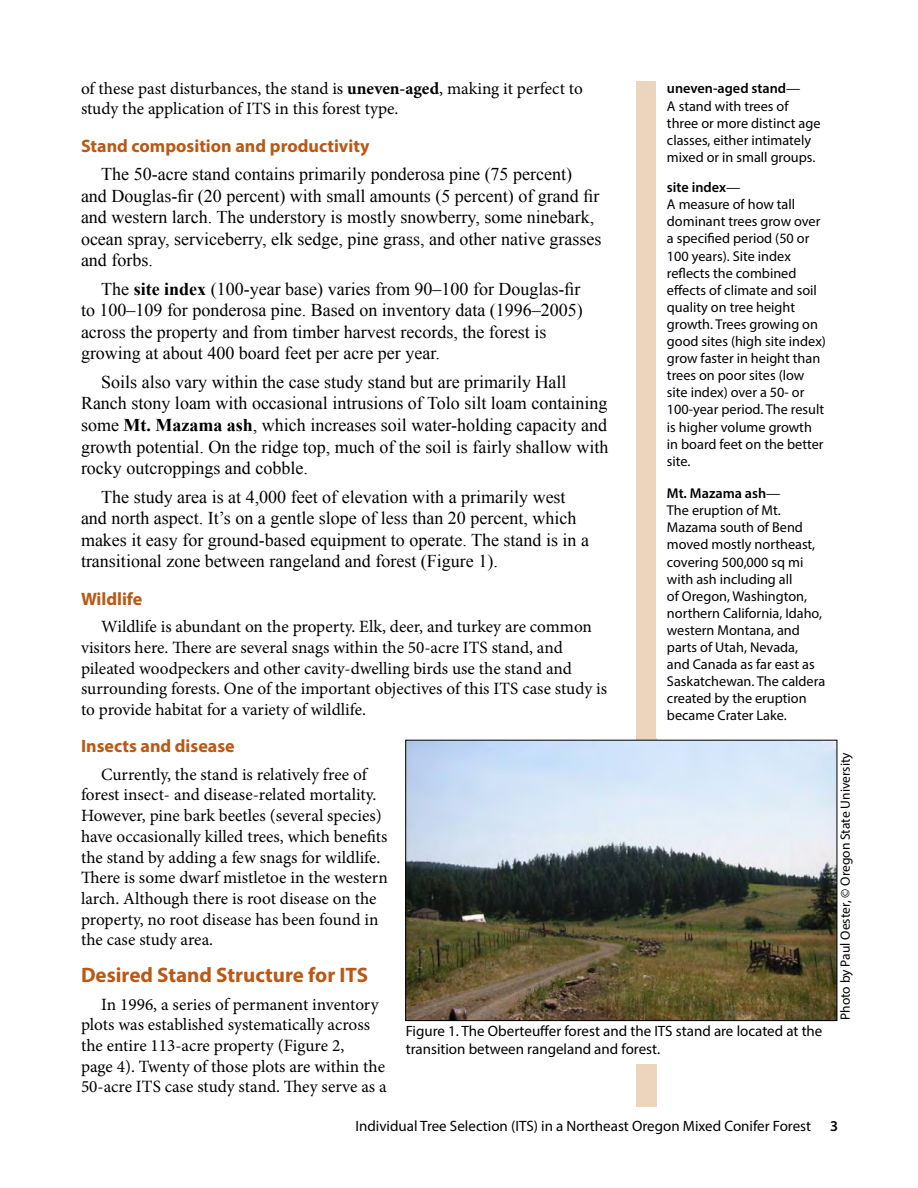
<style>
.page{position:relative;width:918px;height:1188px;background:#fff}
.page>*{position:absolute;margin:0;border:0;box-sizing:border-box;transform-origin:0 0}
.Subhead_1{font:700 21px "Myriad Pro";color:#b95915}
.Body_text{font:18px/21.6px "Times New Roman";color:#000}
.Subhead_2{font:700 18px "Myriad Pro";color:#b95915}
.Body_text-2{font:17.25px/20.7px "Minion Pro";color:#000}
.t1{font:15px/18px "Myriad Pro";color:#000}
.t2{font:600 15px "Myriad Pro";color:#000}
.t3{font:14.25px/17.1px "Myriad Pro";color:#000}
.t4{font:13.5px "Myriad Pro";color:#000}
.s1{font-weight:700}
.s2{font-weight:600}
</style>
<div class="page">
<div style="left:636px;top:81px;width:20px;height:1026px;background:#edd4bd"></div>
<div style="left:406px;top:1016px;width:432px;height:48px;background:#fff"></div>
<img style="left:407px;top:742px;width:428px;height:277px">
<div style="left:405px;top:740px;width:432px;height:281px;border:1px solid #000"></div>
<p class="Body_text-2" style="left:81px;top:78px;width:503px">of these past disturbances, the stand is <span class="s1">uneven-aged</span>, making it perfect to study the application of ITS in this forest type.</p>
<h3 class="Subhead_2" style="left:81px;top:134px;width:290px">Stand composition and productivity</h3>
<p class="Body_text" style="left:81px;top:163px;width:522px;text-indent:20px">The 50-acre stand contains primarily ponderosa pine (75 percent) and Douglas-fir (20 percent) with small amounts (5 percent) of grand fir and western larch. The understory is mostly snowberry, some ninebark, ocean spray, serviceberry, elk sedge, pine grass, and other native grasses and forbs.</p>
<p class="Body_text" style="left:81px;top:278px;width:503px;text-indent:20px">The <span class="s1">site index</span> (100-year base) varies from 90–100 for Douglas-fir to 100–109 for ponderosa pine. Based on inventory data (1996–2005) across the property and from timber harvest records, the forest is growing at about 400 board feet per acre per year.</p>
<p class="Body_text" style="left:81px;top:371px;width:529px;text-indent:20px">Soils also vary within the case study stand but are primarily Hall Ranch stony loam with occasional intrusions of Tolo silt loam containing some <span class="s1">Mt. Mazama ash</span>, which increases soil water-holding capacity and growth potential. On the ridge top, much of the soil is fairly shallow with rocky outcroppings and cobble.</p>
<p class="Body_text" style="left:81px;top:485px;width:510px;text-indent:20px">The study area is at 4,000 feet of elevation with a primarily west and north aspect. It’s on a gentle slope of less than 20 percent, which makes it easy for ground-based equipment to operate. The stand is in a transitional zone between rangeland and forest (Figure 1).</p>
<h3 class="Subhead_2" style="left:81px;top:587px;width:63px">Wildlife</h3>
<p class="Body_text-2" style="left:81px;top:616px;width:528px;text-indent:20px">Wildlife is abundant on the property. Elk, deer, and turkey are common visitors here. There are several snags within the 50-acre ITS stand, and pileated woodpeckers and other cavity-dwelling birds use the stand and surrounding forests. One of the important objectives of this ITS case study is to provide habitat for a variety of wildlife.</p>
<h3 class="Subhead_2" style="left:81px;top:735px;width:155px">Insects and disease</h3>
<p class="Body_text-2" style="left:81px;top:764px;width:308px;text-indent:20px">Currently, the stand is relatively free of forest insect- and disease-related mortality.<br>However, pine bark beetles (several species) have occasionally killed trees, which benefits the stand by adding a few snags for wildlife.<br>There is some dwarf mistletoe in the western larch. Although there is root disease on the property, no root disease has been found in the case study area.</p>
<h2 class="Subhead_1" style="left:81px;top:961px;width:289px">Desired Stand Structure for ITS</h2>
<p class="Body_text-2" style="left:81px;top:994px;width:307px;text-indent:20px">In 1996, a series of permanent inventory plots was established systematically across the entire 113-acre property (Figure 2,<br>page 4). Twenty of those plots are within the 50-acre ITS case study stand. They serve as a</p>
<p class="t3" style="left:667px;top:80px;width:155px"><span class="s2">uneven-aged stand</span>—<br>A stand with trees of three or more distinct age classes, either intimately mixed or in small groups.</p>
<p class="t3" style="left:667px;top:179px;width:161px"><span class="s2">site index</span>—<br>A measure of how tall dominant trees grow over a specified period (50 or<br>100 years). Site index reflects the combined effects of climate and soil quality on tree height growth. Trees growing on good sites (high site index) grow faster in height than trees on poor sites (low site index) over a 50- or<br>100-year period. The result is higher volume growth in board feet on the better site.</p>
<p class="t3" style="left:667px;top:485px;width:160px"><span class="s2">Mt. Mazama ash</span>—<br>The eruption of Mt.<br>Mazama south of Bend moved mostly northeast, covering 500,000 sq mi with ash including all<br>of Oregon, Washington, northern California, Idaho, western Montana, and parts of Utah, Nevada,<br>and Canada as far east as<br>Saskatchewan. The caldera created by the eruption became Crater Lake.</p>
<p class="t1" style="left:406px;top:1022px;width:418px">Figure 1. The Oberteuffer forest and the ITS stand are located at the transition between rangeland and forest.</p>
<p class="t4" style="left:837px;top:1020px;width:269px;rotate:-90deg">Photo by Paul Oester, © Oregon State University</p>
<p class="t1" style="left:355px;top:1117px;width:457px">Individual Tree Selection (ITS) in a Northeast Oregon Mixed Conifer Forest</p>
<p class="t2" style="left:830px;top:1117px;width:10px">3</p>
</div>
